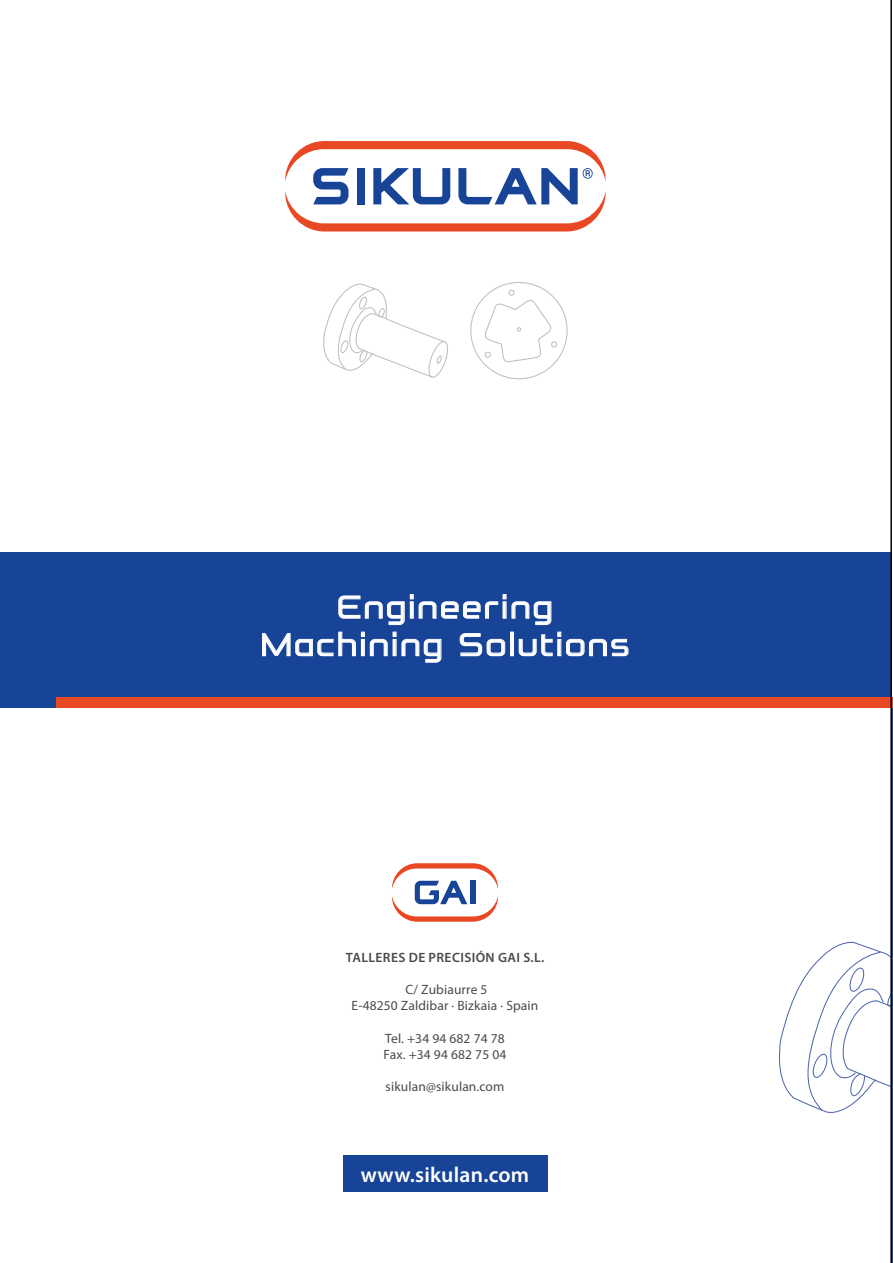
<style>
.page{position:relative;width:893px;height:1263px;background:#fff}
.page>*{position:absolute;margin:0;border:0;box-sizing:border-box;transform-origin:0 0}
.t1{font:37.5px/37.5px "Formation Sans";letter-spacing:.03em;color:#fff;text-align:center}
.t2{font:600 21.6px "Myriad Pro";letter-spacing:.01em;color:#fff}
.t3{font:13.5px/16.2px "Myriad Pro";letter-spacing:.01em;color:#4a4a49;text-align:center}
.t4{font:600 13.5px "Myriad Pro";letter-spacing:.03em;color:#4a4a49}
</style>
<div class="page">
<div style="left:0;top:553px;width:891px;height:155px;background:#174496"></div>
<hr style="left:892px;top:708px;width:1px;height:555px;background:#174496">
<div style="left:56px;top:697px;width:837px;height:11px;background:#e84924"></div>
<div style="left:343px;top:1155px;width:204px;height:37px;background:#174496"></div>
<svg style="left:338px;top:594px;width:75px;height:31px"></svg>
<div style="left:410px;top:602px;width:3px;height:16px;border:1px solid #fff"></div>
<svg style="left:419px;top:594px;width:132px;height:31px"></svg>
<svg style="left:262px;top:632px;width:134px;height:24px"></svg>
<svg style="left:402px;top:639px;width:39px;height:23px"></svg>
<svg style="left:460px;top:633px;width:45px;height:23px"></svg>
<div style="left:510px;top:632px;width:4px;height:24px;border:1px solid #fff"></div>
<svg style="left:519px;top:632px;width:109px;height:24px"></svg>
<svg style="left:392px;top:863px;width:106px;height:59px"></svg>
<svg style="left:285px;top:141px;width:321px;height:90px"></svg>
<svg style="left:779px;top:941px;width:114px;height:172px"></svg>
<svg style="left:484px;top:290px;width:73px;height:72px"></svg>
<svg style="left:323px;top:283px;width:125px;height:95px"></svg>
<hr style="left:0;top:0;width:1px;height:1263px;background:#000">
<hr style="left:890px;top:0;width:2px;height:1263px;background:#000">
<h1 class="t1" style="left:260px;top:589px;width:371px">Engineering<br>Machining Solutions</h1>
<p class="t4" style="left:346px;top:948px;width:200px">TALLERES DE PRECISIÓN GAI S.L.</p>
<p class="t3" style="left:352px;top:981px;width:188px">C/ Zubiaurre 5<br>E-48250 Zaldibar · Bizkaia · Spain</p>
<p class="t3" style="left:384px;top:1030px;width:124px;text-align:left">Tel. +34 94 682 74 78<br>Fax. +34 94 682 75 04</p>
<p class="t3" style="left:386px;top:1078px;width:120px">sikulan@sikulan.com</p>
<h2 class="t2" style="left:361px;top:1161px;width:170px">www.sikulan.com</h2>
</div>
